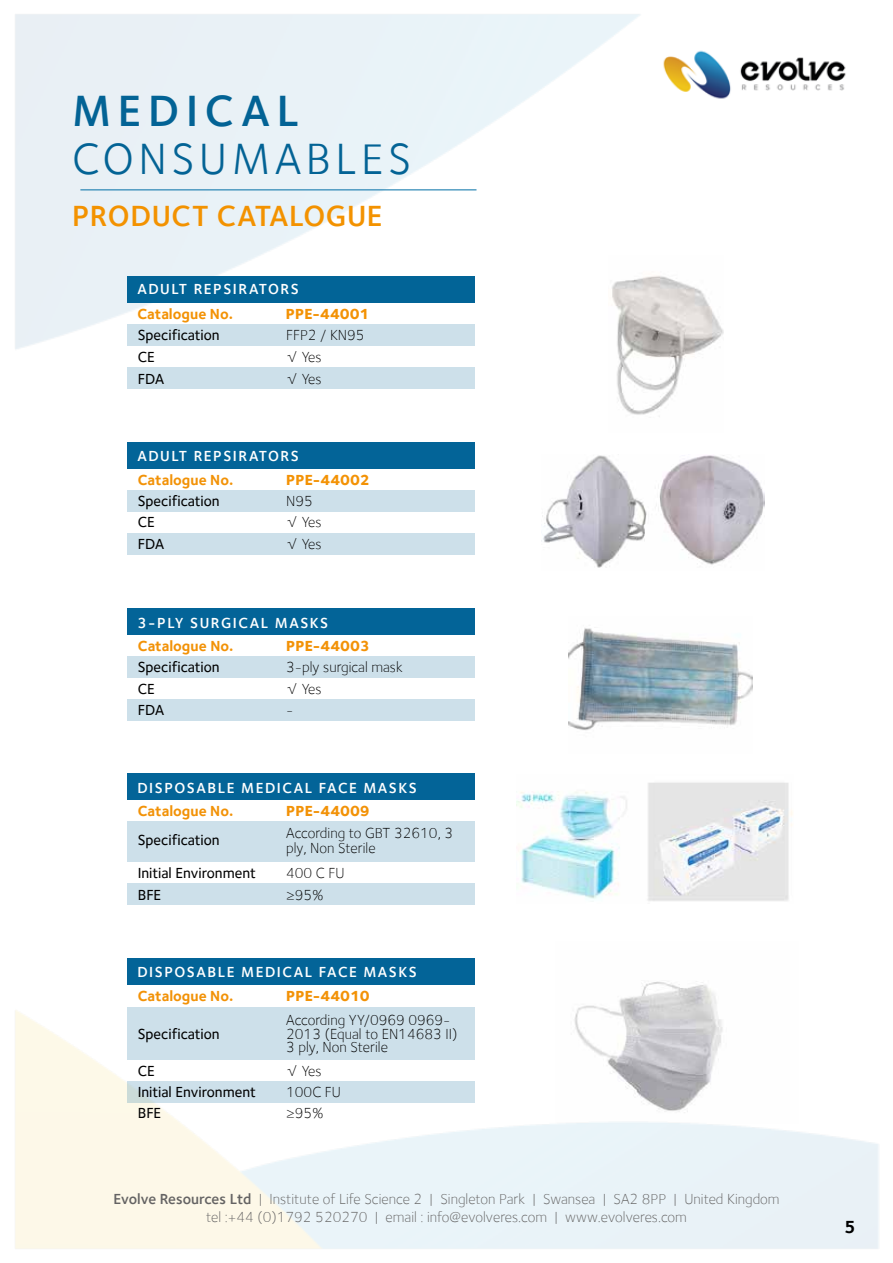
<style>
.page{position:relative;width:893px;height:1263px;background:#fff}
.page>*{position:absolute;margin:0;border:0;box-sizing:border-box;transform-origin:0 0}
.t1{font:45px "Foundry Sterling";letter-spacing:.1em;color:#036395}
.t2{font:600 45px "Foundry Sterling";letter-spacing:.15em;color:#036395}
.t3{font:600 30px "Foundry Sterling";letter-spacing:.02em;color:#f39200}
.t4{font:700 18px "Foundry Sterling";color:#000}
.t5{font:300 15px/21.3px "Foundry Sterling";color:#000}
.t6{font:300 15px/18px "Foundry Sterling";color:#646363;text-align:center}
.t7{font:500 15px/21.3px "Foundry Sterling";color:#000}
.t8{font:600 15px "Foundry Sterling";letter-spacing:.1em;color:#fff}
.t9{font:700 15px "Foundry Sterling";color:#f29207}
.t10{font:800 15px "Foundry Sterling";color:#f29207}
.t11{font:800 15px "Foundry Sterling";color:#f39205}
.t12{font:700 15px "Foundry Sterling";color:#f39205}
.s1{font-weight:600}
</style>
<div class="page">
<img style="left:15px;top:14px;width:864px;height:1235px">
<img style="left:655px;top:43px;width:200px;height:62px">
<div style="left:128px;top:276px;width:347px;height:27px;background:#026497"></div>
<div style="left:128px;top:608px;width:347px;height:27px;background:#036498"></div>
<div style="left:128px;top:324px;width:347px;height:22px;background:#cde0ea"></div>
<div style="left:128px;top:367px;width:347px;height:22px;background:#cde0ea"></div>
<div style="left:128px;top:490px;width:347px;height:22px;background:#cde0ea"></div>
<div style="left:128px;top:533px;width:347px;height:22px;background:#cde0ea"></div>
<div style="left:128px;top:656px;width:347px;height:22px;background:#cde0ea"></div>
<div style="left:128px;top:699px;width:347px;height:21px;background:#cde0ea"></div>
<div style="left:128px;top:822px;width:347px;height:40px;background:#cde0ea"></div>
<div style="left:128px;top:883px;width:347px;height:22px;background:#cde0ea"></div>
<hr style="left:80px;top:189px;width:396px;height:1px;background:#006ea6">
<img style="left:608px;top:256px;width:116px;height:176px">
<div style="left:128px;top:442px;width:347px;height:27px;background:#036498"></div>
<img style="left:542px;top:455px;width:223px;height:115px">
<img style="left:568px;top:617px;width:184px;height:137px">
<div style="left:128px;top:773px;width:347px;height:27px;background:#036498"></div>
<img style="left:517px;top:774px;width:277px;height:130px">
<div style="left:128px;top:1081px;width:347px;height:21px;background:#cde0ea"></div>
<div style="left:128px;top:958px;width:347px;height:27px;background:#036498"></div>
<div style="left:128px;top:1007px;width:347px;height:52px;background:#cde0ea"></div>
<h1 class="t2" style="left:72px;top:84px;width:229px">MEDICAL</h1>
<h1 class="t1" style="left:72px;top:133px;width:341px">CONSUMABLES</h1>
<h2 class="t3" style="left:72px;top:198px;width:312px">PRODUCT CATALOGUE</h2>
<p class="t8" style="left:137px;top:280px;width:163px">ADULT REPSIRATORS</p>
<p class="t12" style="left:137px;top:305px;width:97px">Catalogue No.</p>
<p class="t11" style="left:286px;top:305px;width:85px">PPE-44001</p>
<p class="t7" style="left:138px;top:324px;width:83px">Specification</p>
<p class="t5" style="left:286px;top:324px;width:80px">FFP2 / KN95</p>
<p class="t7" style="left:138px;top:346px;width:18px">CE</p>
<p class="t5" style="left:286px;top:346px;width:37px">√ Yes</p>
<p class="t7" style="left:138px;top:368px;width:28px">FDA</p>
<p class="t5" style="left:286px;top:368px;width:37px">√ Yes</p>
<p class="t8" style="left:137px;top:447px;width:163px">ADULT REPSIRATORS</p>
<p class="t7" style="left:138px;top:490px;width:83px">Specification<br>CE<br>FDA</p>
<p class="t5" style="left:286px;top:490px;width:37px">N95 √ Yes √ Yes</p>
<p class="t9" style="left:138px;top:471px;width:97px">Catalogue No.</p>
<p class="t11" style="left:286px;top:470px;width:85px">PPE-44002</p>
<p class="t8" style="left:137px;top:614px;width:192px">3-PLY SURGICAL MASKS</p>
<p class="t9" style="left:138px;top:637px;width:97px">Catalogue No.</p>
<p class="t10" style="left:286px;top:637px;width:85px">PPE-44003</p>
<p class="t7" style="left:138px;top:656px;width:83px">Specification</p>
<p class="t5" style="left:286px;top:656px;width:118px">3-ply surgical mask</p>
<p class="t7" style="left:138px;top:678px;width:18px">CE</p>
<p class="t5" style="left:286px;top:678px;width:37px">√ Yes</p>
<p class="t7" style="left:138px;top:699px;width:28px">FDA</p>
<p class="t5" style="left:286px;top:699px;width:9px">-</p>
<p class="t8" style="left:137px;top:779px;width:281px">DISPOSABLE MEDICAL FACE MASKS</p>
<p class="t9" style="left:138px;top:802px;width:97px">Catalogue No.</p>
<p class="t10" style="left:286px;top:802px;width:85px">PPE-44009</p>
<p class="t7" style="left:138px;top:829px;width:83px">Specification</p>
<p class="t7" style="left:138px;top:862px;width:119px">Initial Environment<br>BFE</p>
<p class="t5" style="left:286px;top:826px;width:168px;line-height:15px">According to GBT 32610, 3 ply, Non Sterile</p>
<p class="t5" style="left:286px;top:862px;width:60px">400 C FU ≥95%</p>
<p class="t8" style="left:137px;top:963px;width:281px">DISPOSABLE MEDICAL FACE MASKS</p>
<p class="t9" style="left:138px;top:987px;width:97px">Catalogue No.</p>
<p class="t10" style="left:286px;top:987px;width:85px">PPE-44010</p>
<p class="t7" style="left:138px;top:1023px;width:83px">Specification</p>
<p class="t7" style="left:138px;top:1060px;width:18px">CE</p>
<p class="t7" style="left:138px;top:1081px;width:119px">Initial Environment<br>BFE</p>
<p class="t5" style="left:286px;top:1013px;width:173px;line-height:13.5px">According YY/0969 0969-<br>2013 (Equal to EN14683 II)<br>3 ply, Non Sterile</p>
<p class="t5" style="left:286px;top:1081px;width:56px">100C FU ≥95%</p>
<p class="t5" style="left:286px;top:1060px;width:37px">√ Yes</p>
<p class="t6" style="left:113px;top:1189px;width:668px"><span class="s1">Evolve Resources Ltd</span> | Institute of Life Science 2 | Singleton Park | Swansea | SA2 8PP | United Kingdom tel :+44 (0)1792 520270 | email : info@evolveres.com | www.evolveres.com</p>
<p class="t4" style="left:844px;top:1216px;width:13px">5</p>
</div>
